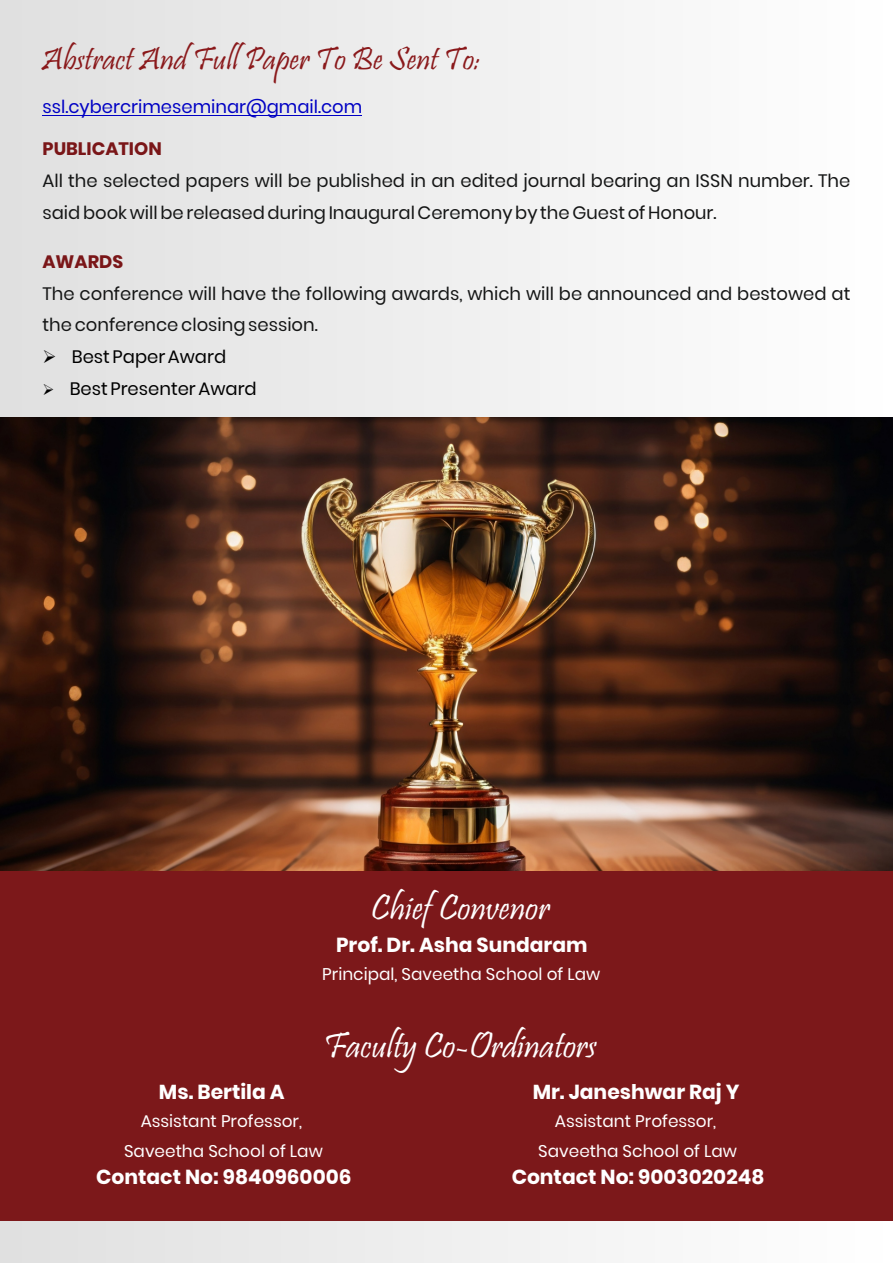
<style>
.page{position:relative;width:893px;height:1263px;background:#fff}
.page>*{position:absolute;margin:0;border:0;box-sizing:border-box;transform-origin:0 0}
.t1{font:37.2px "Pristina";color:#fff}
.t2{font:33px "Pristina";color:#8a191b}
.t3{font:700 20.25px "Poppins";color:#fff}
.t4{font:18px/31.7px "Poppins";color:#151616}
.t5{font:18px "Poppins";color:#000}
.t6{font:18px "Poppins";color:#0000c4}
.t7{font:700 18px "Poppins";color:#7a1618}
.t8{font:16.95px/29.7px "Poppins";color:#fff;text-align:center}
</style>
<div class="page">
<div style="left:0;top:0;width:893px;height:1263px;background:linear-gradient(to right,#dfdfdf,#fefefe)"></div>
<hr style="left:43px;top:115px;width:319px;height:1px;background:#0000c4">
<div style="left:0;top:868px;width:893px;height:352px;background:#7c181a"></div>
<img style="left:0;top:417px;width:893px;height:453px">
<h2 class="t2" style="left:42px;top:43px;width:441px">Abstract And Full Paper To Be Sent To:</h2>
<p class="t6" style="left:43px;top:94px;width:321px">ssl.cybercrimeseminar@gmail.com</p>
<p class="t7" style="left:43px;top:137px;width:121px">PUBLICATION</p>
<p class="t4" style="left:43px;top:165px;width:809px">All the selected papers will be published in an edited journal bearing an ISSN number. The said book will be released during Inaugural Ceremony by the Guest of Honour.</p>
<p class="t7" style="left:43px;top:249px;width:82px">AWARDS</p>
<p class="t4" style="left:43px;top:278px;width:809px">The conference will have the following awards, which will be announced and bestowed at the conference closing session.</p>
<p class="t5" style="left:43px;top:344px;width:185px">➢ Best Paper Award</p>
<p class="t5" style="left:43px;top:376px;width:216px">➢ Best Presenter Award</p>
<h1 class="t1" style="left:371px;top:889px;width:181px">Chief Convenor</h1>
<p class="t3" style="left:336px;top:930px;width:253px">Prof. Dr. Asha Sundaram</p>
<p class="t8" style="left:322px;top:959px;width:280px">Principal, Saveetha School of Law</p>
<h1 class="t1" style="left:324px;top:1026px;width:274px">Faculty Co-Ordinators</h1>
<p class="t3" style="left:159px;top:1077px;width:127px">Ms. Bertila A</p>
<p class="t8" style="left:124px;top:1106px;width:200px">Assistant Professor,<br>Saveetha School of Law</p>
<p class="t3" style="left:96px;top:1163px;width:257px">Contact No: 9840960006</p>
<p class="t3" style="left:533px;top:1077px;width:208px">Mr. Janeshwar Raj Y</p>
<p class="t8" style="left:538px;top:1106px;width:200px">Assistant Professor,<br>Saveetha School of Law</p>
<p class="t3" style="left:512px;top:1163px;width:254px">Contact No: 9003020248</p>
</div>
